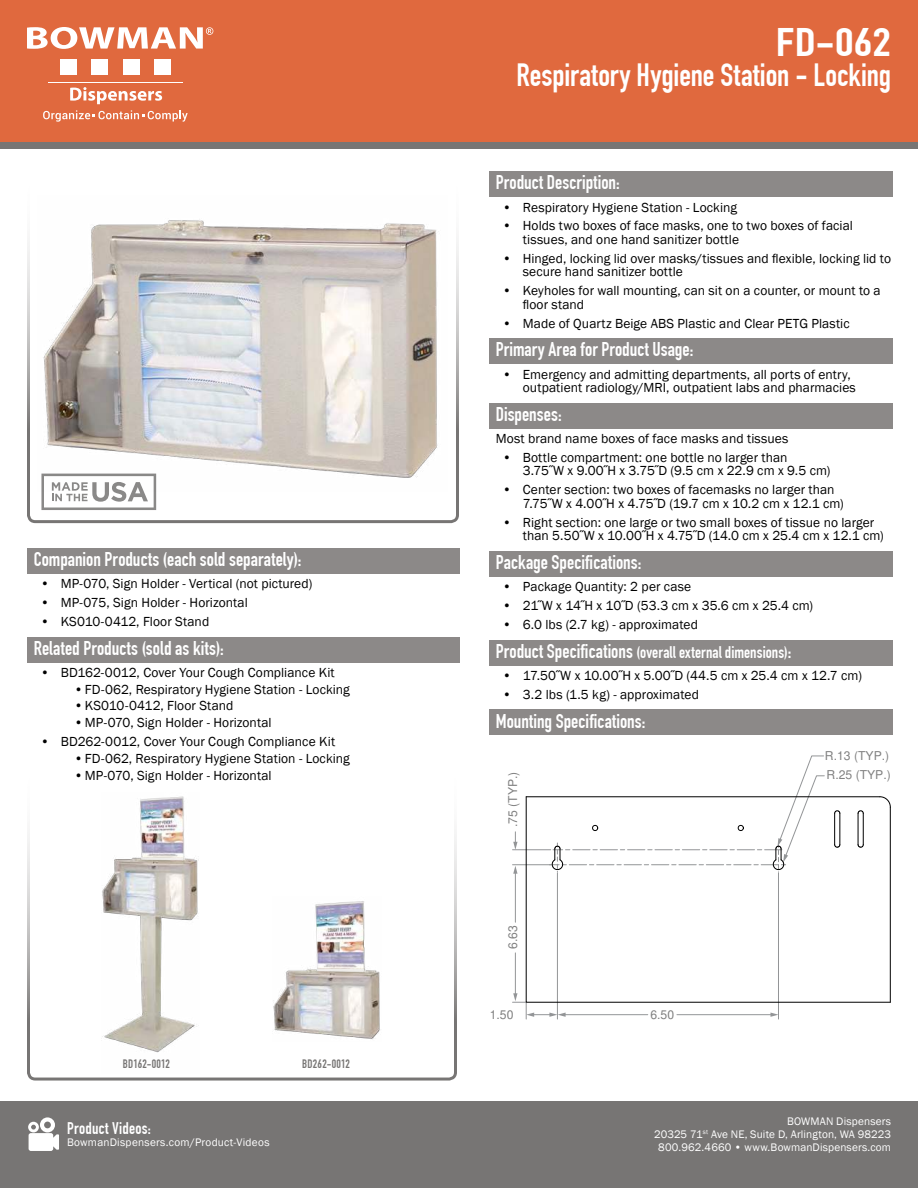
<style>
.page{position:relative;width:918px;height:1188px;background:#fff}
.page>*{position:absolute;margin:0;border:0;box-sizing:border-box;transform-origin:0 0}
.t1{font:700 39px "DIN Condensed";color:#fff;scale:1.28 1}
.t2{font:700 31.5px "DIN Condensed";color:#fff}
.t3{font:700 19.5px "DIN Condensed";color:#fff}
.t4{font:700 16.5px "DIN Condensed";letter-spacing:.005em;color:#fff}
.t5{font:13.5px/13.5px "Franklin Gothic";letter-spacing:.005em;color:#000}
.t6{font:12.15px/19.2px "Arial";color:#808080}
.t7{font:12px "DIN Engschrift";letter-spacing:.015em;color:#777574}
.t8{font:11.25px/12.8px "Franklin Gothic";letter-spacing:.015em;color:#fff;text-align:right}
.s1{font-family:"DIN Condensed";font-weight:700}
.s2{font-size:19.5px}
</style>
<div class="page">
<div style="left:0;top:1101px;width:918px;height:87px;background:#777574"></div>
<div style="left:0;top:0;width:918px;height:148px;background:#777574"></div>
<div style="left:0;top:0;width:918px;height:142px;background:#e0693e"></div>
<div style="left:27px;top:760px;width:430px;height:321px;border:3px solid #777574;border-radius:7px"></div>
<div style="left:27px;top:168px;width:432px;height:355px;border:3px solid #777574;border-radius:7px"></div>
<img style="left:102px;top:796px;width:97px;height:257px">
<img style="left:273px;top:901px;width:107px;height:139px">
<svg style="left:27px;top:27px;width:186px;height:22px"></svg>
<div style="left:60px;top:59px;width:17px;height:16px;background:#fff"></div>
<div style="left:92px;top:59px;width:16px;height:16px;background:#fff"></div>
<div style="left:123px;top:59px;width:17px;height:16px;background:#fff"></div>
<div style="left:154px;top:59px;width:17px;height:16px;background:#fff"></div>
<hr style="left:49px;top:82px;width:134px;height:1px;background:#fff">
<svg style="left:70px;top:87px;width:92px;height:17px"></svg>
<svg style="left:43px;top:110px;width:145px;height:12px"></svg>
<svg style="left:28px;top:1117px;width:31px;height:34px"></svg>
<div style="left:489px;top:171px;width:404px;height:26px;background:#8c8988"></div>
<div style="left:489px;top:338px;width:404px;height:26px;background:#8c8988"></div>
<div style="left:489px;top:403px;width:404px;height:26px;background:#8c8988"></div>
<div style="left:489px;top:551px;width:404px;height:26px;background:#8c8988"></div>
<div style="left:489px;top:640px;width:404px;height:26px;background:#8c8988"></div>
<div style="left:489px;top:709px;width:404px;height:26px;background:#8c8988"></div>
<div style="left:27px;top:548px;width:432px;height:26px;background:#8c8988"></div>
<div style="left:27px;top:637px;width:432px;height:26px;background:#8c8988"></div>
<svg style="left:41px;top:492px;width:115px;height:18px"></svg>
<hr style="left:677px;top:1014px;width:95px;height:1px;background:#939597">
<svg style="left:770px;top:1013px;width:8px;height:4px"></svg>
<hr style="left:564px;top:1014px;width:84px;height:1px;background:#939597">
<svg style="left:513px;top:832px;width:5px;height:17px"></svg>
<hr style="left:513px;top:864px;width:38px;height:1px;background:#939597">
<hr style="left:513px;top:849px;width:38px;height:1px;background:#939597">
<hr style="left:515px;top:953px;width:1px;height:42px;background:#939597">
<hr style="left:515px;top:872px;width:1px;height:50px;background:#939597">
<svg style="left:513px;top:866px;width:5px;height:8px"></svg>
<svg style="left:513px;top:993px;width:53px;height:26px"></svg>
<hr style="left:778px;top:873px;width:1px;height:146px;background:#939597">
<svg style="left:525px;top:796px;width:366px;height:207px"></svg>
<hr style="left:890px;top:807px;width:1px;height:195px;background:#000">
<svg style="left:879px;top:796px;width:12px;height:12px"></svg>
<hr style="left:526px;top:796px;width:354px;height:1px;background:#000">
<svg style="left:550px;top:755px;width:275px;height:117px"></svg>
<hr style="left:863px;top:813px;width:1px;height:32px;background:#000">
<svg style="left:857px;top:844px;width:7px;height:6px"></svg>
<hr style="left:858px;top:813px;width:1px;height:32px;background:#000">
<svg style="left:857px;top:810px;width:7px;height:4px"></svg>
<hr style="left:839px;top:813px;width:1px;height:32px;background:#000">
<svg style="left:834px;top:844px;width:7px;height:6px"></svg>
<hr style="left:834px;top:813px;width:1px;height:32px;background:#000">
<svg style="left:834px;top:810px;width:7px;height:4px"></svg>
<img style="left:41px;top:219px;width:397px;height:273px">
<h3 class="t3" style="left:34px;top:552px;width:269px">Companion Products (each sold separately):</h3>
<p class="t5" style="left:40px;top:578px;width:274px">• MP-070, Sign Holder - Vertical (not pictured)</p>
<p class="t5" style="left:40px;top:597px;width:209px">• MP-075, Sign Holder - Horizontal</p>
<p class="t5" style="left:40px;top:616px;width:170px">• KS010-0412, Floor Stand</p>
<h3 class="t3" style="left:34px;top:641px;width:192px">Related Products (sold as kits):</h3>
<p class="t5" style="left:40px;top:667px;width:296px">• BD162-0012, Cover Your Cough Compliance Kit</p>
<p class="t5" style="left:74px;top:684px;width:277px">• FD-062, Respiratory Hygiene Station - Locking</p>
<p class="t5" style="left:74px;top:700px;width:161px">• KS010-0412, Floor Stand</p>
<p class="t5" style="left:74px;top:717px;width:199px">• MP-070, Sign Holder - Horizontal</p>
<p class="t5" style="left:40px;top:736px;width:296px">• BD262-0012, Cover Your Cough Compliance Kit</p>
<p class="t5" style="left:74px;top:753px;width:277px">• FD-062, Respiratory Hygiene Station - Locking</p>
<p class="t5" style="left:74px;top:770px;width:199px">• MP-070, Sign Holder - Horizontal</p>
<p class="t7" style="left:123px;top:1057px;width:49px">BD162-0012</p>
<p class="t7" style="left:302px;top:1057px;width:49px">BD262-0012</p>
<p class="t4" style="left:67px;top:1122px;width:85px">Product Videos:</p>
<p class="t8" style="left:67px;top:1136px;width:204px">BowmanDispensers.com/Product-Videos</p>
<h1 class="t1" style="left:776px;top:28px;width:91px">FD-062</h1>
<h2 class="t2" style="left:516px;top:64px;width:376px">Respiratory Hygiene Station - Locking</h2>
<h3 class="t3" style="left:496px;top:175px;width:125px">Product Description:</h3>
<p class="t5" style="left:503px;top:201px;width:236px">• Respiratory Hygiene Station - Locking</p>
<p class="t5" style="left:523px;top:220px;width:332px;text-indent:-20px">• Holds two boxes of face masks, one to two boxes of facial tissues, and one hand sanitizer bottle</p>
<p class="t5" style="left:523px;top:253px;width:370px;text-indent:-20px">• Hinged, locking lid over masks/tissues and 昀氀exible, locking lid to secure hand sanitizer bottle</p>
<p class="t5" style="left:523px;top:285px;width:359px;text-indent:-20px">• Keyholes for wall mounting, can sit on a counter, or mount to a昀氀oor stand</p>
<p class="t5" style="left:503px;top:318px;width:349px">• Made of Quartz Beige ABS Plastic and Clear PETG Plastic</p>
<h3 class="t3" style="left:496px;top:342px;width:199px">Primary Area for Product Usage:</h3>
<p class="t5" style="left:523px;top:368px;width:335px;text-indent:-20px">• Emergency and admitting departments, all ports of entry, outpatient radiology/MRI, outpatient labs and pharmacies</p>
<h3 class="t3" style="left:496px;top:407px;width:67px">Dispenses:</h3>
<p class="t5" style="left:496px;top:433px;width:294px">Most brand name boxes of face masks and tissues</p>
<p class="t5" style="left:523px;top:452px;width:309px;text-indent:-20px">• Bottle compartment: one bottle no larger than<br>3.75<span class="s1">˝</span>W x 9.00<span class="s1">˝</span>H x 3.75<span class="s1">˝</span>D (9.5 cm x 22.9 cm x 9.5 cm)</p>
<p class="t5" style="left:523px;top:484px;width:323px;text-indent:-20px">• Center section: two boxes of facemasks no larger than<br>7.75<span class="s1">˝</span>W x 4.00<span class="s1">˝</span>H x 4.75<span class="s1">˝</span>D (19.7 cm x 10.2 cm x 12.1 cm)</p>
<p class="t5" style="left:523px;top:517px;width:363px;text-indent:-20px">• Right section: one large or two small boxes of tissue no larger than 5.50<span class="s1">˝</span>W x 10.00<span class="s1">˝</span>H x 4.75<span class="s1">˝</span>D (14.0 cm x 25.4 cm x 12.1 cm)</p>
<h3 class="t3" style="left:496px;top:551px;width:147px">Package Speci昀椀cations:</h3>
<p class="t5" style="left:503px;top:581px;width:190px">• Package Quantity: 2 per case</p>
<p class="t5" style="left:503px;top:600px;width:312px">• 21<span class="s1">˝</span>W x 14<span class="s1">˝</span>H x 10<span class="s1">˝</span>D (53.3 cm x 35.6 cm x 25.4 cm)</p>
<p class="t5" style="left:503px;top:619px;width:197px">• 6.0 lbs (2.7 kg) - approximated</p>
<p class="t4" style="left:496px;top:646px;width:297px"><span class="s2">Product Speci昀椀cations</span> (overall external dimensions)<span class="s2">:</span></p>
<p class="t5" style="left:503px;top:670px;width:361px">• 17.50<span class="s1">˝</span>W x 10.00<span class="s1">˝</span>H x 5.00<span class="s1">˝</span>D (44.5 cm x 25.4 cm x 12.7 cm)</p>
<p class="t5" style="left:503px;top:689px;width:198px">• 3.2 lbs (1.5 kg) - approximated</p>
<h3 class="t3" style="left:496px;top:709px;width:151px">Mounting Speci昀椀cations:</h3>
<p class="t6" style="left:504px;top:827px;width:57px;rotate:-90deg">.75 (TYP.)</p>
<p class="t6" style="left:504px;top:949px;width:25px;rotate:-90deg">6.63</p>
<p class="t6" style="left:490px;top:1006px;width:25px">1.50</p>
<p class="t6" style="left:650px;top:1006px;width:25px">6.50</p>
<p class="t6" style="left:825px;top:747px;width:67px">R.13 (TYP.)<br>R.25 (TYP.)</p>
<p class="t8" style="left:654px;top:1116px;width:238px">BOWMAN Dispensers<br>20325 71<sup>st</sup> Ave NE, Suite D, Arlington, WA 98223<br>800.962.4660 • www.BowmanDispensers.com</p>
</div>
